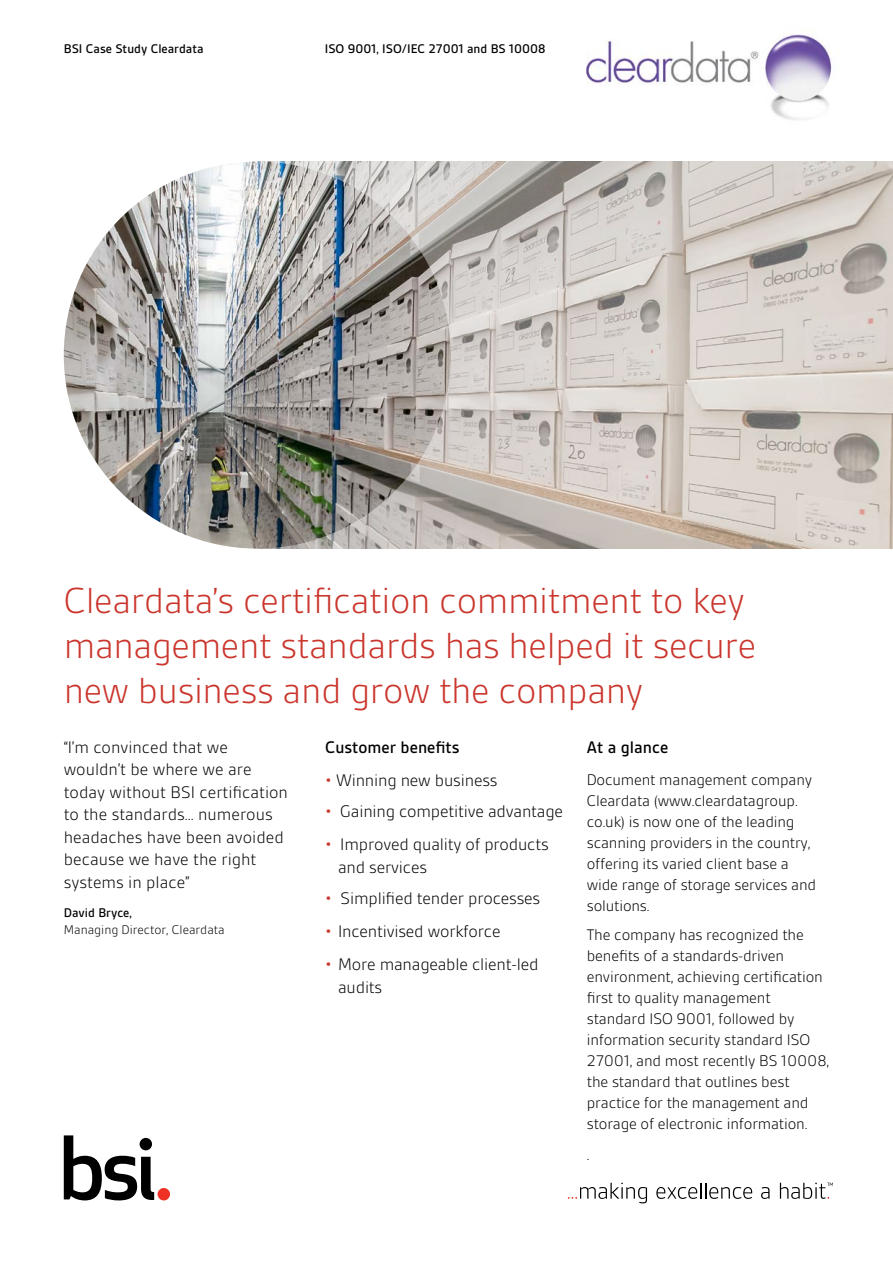
<style>
.page{position:relative;width:893px;height:1263px;background:#fff}
.page>*{position:absolute;margin:0;border:0;box-sizing:border-box;transform-origin:0 0}
.t1{font:300 39px/45px "BSI Gesta";letter-spacing:-.01em;color:#ca352c}
.t2{font:300 18px/22.5px "BSI Gesta";letter-spacing:-.01em;color:#000}
.t3{font:500 18px "BSI Gesta";color:#000}
.t4{font:300 16.5px/21px "BSI Gesta";letter-spacing:-.01em;color:#000}
.t5{font:500 13.5px "BSI Gesta";color:#000}
.t6{font:300 13.5px "BSI Gesta";color:#000}
.s1{color:#ca352c}
</style>
<div class="page">
<svg style="left:64px;top:1135px;width:90px;height:65px"></svg>
<div style="left:158px;top:1188px;width:12px;height:12px;background:#ee3124;border-radius:50%"></div>
<svg style="left:568px;top:1182px;width:79px;height:21px"></svg>
<svg style="left:656px;top:1183px;width:96px;height:16px"></svg>
<svg style="left:761px;top:1187px;width:8px;height:12px"></svg>
<svg style="left:780px;top:1182px;width:53px;height:17px"></svg>
<img style="left:271px;top:162px;width:622px;height:387px">
<img style="left:64px;top:162px;width:387px;height:387px;border-radius:193px">
<img style="left:586px;top:34px;width:246px;height:86px">
<p class="t5" style="left:64px;top:41px;width:141px">BSI Case Study Cleardata</p>
<p class="t5" style="left:325px;top:41px;width:222px">ISO 9001, ISO/IEC 27001 and BS 10008</p>
<h1 class="t1" style="left:64px;top:578px;width:694px">Cleardata’s certification commitment to key management standards has helped it secure new business and grow the company</h1>
<p class="t3" style="left:325px;top:738px;width:136px">Customer benefits</p>
<p class="t2" style="left:325px;top:769px;width:174px"><span class="s1">•</span> Winning new business</p>
<p class="t2" style="left:325px;top:800px;width:239px"><span class="s1">•</span> Gaining competitive advantage</p>
<p class="t2" style="left:338px;top:833px;width:212px;text-indent:-13px"><span class="s1">•</span> Improved quality of products and services</p>
<p class="t2" style="left:325px;top:887px;width:216px"><span class="s1">•</span> Simplified tender processes</p>
<p class="t2" style="left:325px;top:920px;width:177px"><span class="s1">•</span> Incentivised workforce</p>
<p class="t2" style="left:338px;top:953px;width:202px;text-indent:-13px"><span class="s1">•</span> More manageable client-led audits</p>
<p class="t2" style="left:64px;top:736px;width:226px">“I’m convinced that we wouldn’t be where we are today without BSI certification to the standards... numerous headaches have been avoided because we have the right systems in place”</p>
<p class="t5" style="left:64px;top:906px;width:70px">David Bryce,</p>
<p class="t6" style="left:64px;top:922px;width:163px">Managing Director, Cleardata</p>
<p class="t3" style="left:587px;top:738px;width:83px">At a glance</p>
<p class="t4" style="left:587px;top:769px;width:231px">Document management company<br>Cleardata (www.cleardatagroup. co.uk) is now one of the leading scanning providers in the country, offering its varied client base a wide range of storage services and solutions.</p>
<p class="t4" style="left:587px;top:924px;width:244px">The company has recognized the benefits of a standards-driven environment, achieving certification first to quality management standard ISO 9001, followed by information security standard ISO 27001, and most recently BS 10008, the standard that outlines best practice for the management and storage of electronic information.</p>
<p class="t4" style="left:587px;top:1144px;width:4px">.</p>
</div>
